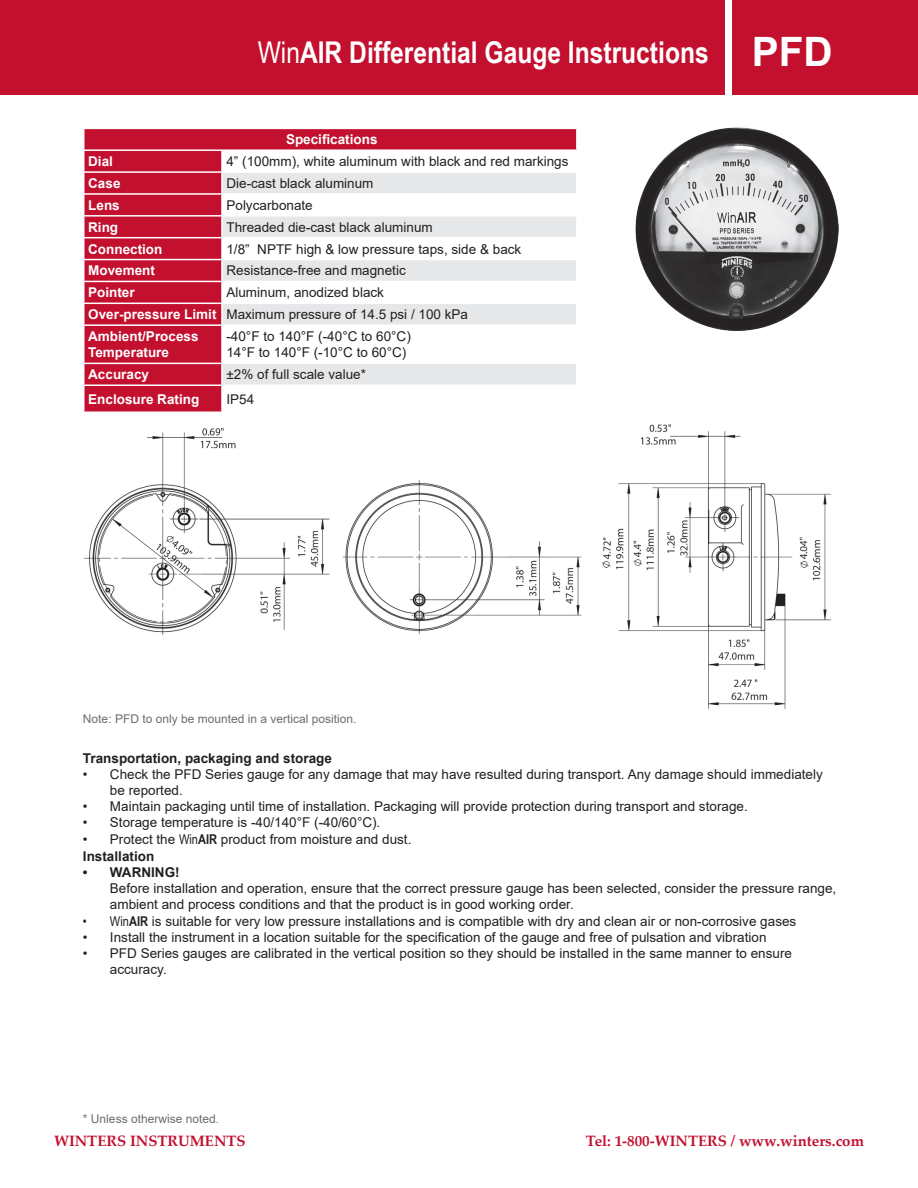
<style>
.page{position:relative;width:918px;height:1188px;background:#fff}
.page>*{position:absolute;margin:0;border:0;box-sizing:border-box;transform-origin:0 0}
.t1{font:700 40.5px "Arial";color:#fff}
.t2{font:700 30px "Arial Narrow";color:#fff}
.t3{font:700 15px "Palatino Linotype";color:#c3102f}
.t4{font:13.5px/16.2px "Arial";color:#231f20}
.t5{font:700 13.5px/16.2px "Arial";color:#fff}
.t6{font:700 13.5px "Arial";color:#231f20}
.t7{font:12px "Arial";color:#6c6d70}
.s1{font-weight:400}
.s2{font-family:"Arial Narrow"}
.s3{font-family:"Arial Narrow";font-weight:700}
</style>
<div class="page">
<div style="left:733px;top:0;width:185px;height:94px;background:#c3102f"></div>
<div style="left:0;top:0;width:724px;height:94px;background:#c3102f"></div>
<img style="left:636px;top:128px;width:203px;height:203px">
<svg style="left:84px;top:129px;width:492px;height:282px;fill:#c3102f"></svg>
<svg style="left:223px;top:173px;width:353px;height:211px;fill:#edeeef"></svg>
<hr style="left:83px;top:149px;width:139px;height:2px;background:#fff">
<hr style="left:222px;top:149px;width:356px;height:2px;background:#fff">
<hr style="left:221px;top:151px;width:2px;height:20px;background:#fff">
<hr style="left:83px;top:171px;width:139px;height:2px;background:#fff">
<hr style="left:222px;top:171px;width:356px;height:2px;background:#fff">
<hr style="left:221px;top:173px;width:2px;height:20px;background:#fff">
<hr style="left:83px;top:193px;width:139px;height:2px;background:#fff">
<hr style="left:222px;top:193px;width:356px;height:2px;background:#fff">
<hr style="left:221px;top:195px;width:2px;height:20px;background:#fff">
<hr style="left:83px;top:215px;width:139px;height:2px;background:#fff">
<hr style="left:222px;top:215px;width:356px;height:2px;background:#fff">
<hr style="left:221px;top:217px;width:2px;height:20px;background:#fff">
<hr style="left:83px;top:237px;width:139px;height:1px;background:#fff">
<hr style="left:222px;top:237px;width:356px;height:1px;background:#fff">
<hr style="left:221px;top:238px;width:2px;height:21px;background:#fff">
<hr style="left:83px;top:259px;width:139px;height:1px;background:#fff">
<hr style="left:222px;top:259px;width:356px;height:1px;background:#fff">
<hr style="left:221px;top:260px;width:2px;height:21px;background:#fff">
<hr style="left:83px;top:281px;width:139px;height:1px;background:#fff">
<hr style="left:222px;top:281px;width:356px;height:1px;background:#fff">
<hr style="left:221px;top:282px;width:2px;height:21px;background:#fff">
<hr style="left:83px;top:303px;width:139px;height:1px;background:#fff">
<hr style="left:222px;top:303px;width:356px;height:1px;background:#fff">
<hr style="left:221px;top:304px;width:2px;height:20px;background:#fff">
<hr style="left:83px;top:324px;width:139px;height:2px;background:#fff">
<hr style="left:222px;top:324px;width:356px;height:2px;background:#fff">
<hr style="left:221px;top:326px;width:2px;height:37px;background:#fff">
<hr style="left:83px;top:363px;width:139px;height:1px;background:#fff">
<hr style="left:222px;top:363px;width:356px;height:1px;background:#fff">
<hr style="left:221px;top:364px;width:2px;height:20px;background:#fff">
<hr style="left:83px;top:384px;width:139px;height:2px;background:#fff">
<hr style="left:222px;top:384px;width:356px;height:2px;background:#fff">
<hr style="left:221px;top:386px;width:2px;height:25px;background:#fff">
<img style="left:83px;top:424px;width:748px;height:285px">
<p class="t2" style="left:258px;top:29px;width:453px"><span class="s1">Win</span>AIR Differential Gauge Instructions</p>
<p class="t1" style="left:752px;top:23px;width:83px">PFD</p>
<p class="t5" style="left:286px;top:132px;width:93px">Specifications</p>
<p class="t5" style="left:88px;top:153px;width:26px">Dial</p>
<p class="t4" style="left:226px;top:153px;width:344px">4” (100mm), white aluminum with black and red markings</p>
<p class="t5" style="left:88px;top:175px;width:34px">-Case</p>
<p class="t4" style="left:226px;top:175px;width:149px">Die-cast black aluminum</p>
<p class="t5" style="left:88px;top:197px;width:33px">Lens</p>
<p class="t4" style="left:226px;top:197px;width:88px">Polycarbonate</p>
<p class="t5" style="left:88px;top:219px;width:31px">Ring</p>
<p class="t4" style="left:226px;top:219px;width:208px">Threaded die-cast black aluminum</p>
<p class="t5" style="left:88px;top:241px;width:76px">Connection</p>
<p class="t4" style="left:226px;top:241px;width:296px">1/8” NPTF high &amp; low pressure taps, side &amp; back</p>
<p class="t5" style="left:88px;top:263px;width:68px">Movement</p>
<p class="t4" style="left:226px;top:262px;width:181px">Resistance-free and magnetic</p>
<p class="t5" style="left:88px;top:285px;width:48px">Pointer</p>
<p class="t4" style="left:226px;top:284px;width:159px">Aluminum, anodized black</p>
<p class="t5" style="left:88px;top:306px;width:130px">Over-pressure Limit</p>
<p class="t4" style="left:226px;top:306px;width:243px">Maximum pressure of 14.5 psi / 100 kPa</p>
<p class="t5" style="left:88px;top:328px;width:112px">Ambient/Process<br>Temperature</p>
<p class="t4" style="left:226px;top:328px;width:186px">-40°F to 140°F (-40°C to 60°C)</p>
<p class="t4" style="left:226px;top:344px;width:181px">14°F to 140°F (-10°C to 60°C)</p>
<p class="t5" style="left:88px;top:367px;width:62px">Accuracy</p>
<p class="t4" style="left:226px;top:366px;width:141px">±2% of full scale value*</p>
<p class="t5" style="left:88px;top:391px;width:113px">Enclosure Rating</p>
<p class="t4" style="left:226px;top:391px;width:29px">IP54</p>
<p class="t7" style="left:83px;top:710px;width:275px">Note: PFD to only be mounted in a vertical position.</p>
<p class="t6" style="left:83px;top:748px;width:251px">Transportation, packaging and storage</p>
<p class="t4" style="left:110px;top:766px;width:714px;text-indent:-27px">• Check the PFD Series gauge for any damage that may have resulted during transport. Any damage should immediately be reported.</p>
<p class="t4" style="left:83px;top:798px;width:666px">• Maintain packaging until time of installation. Packaging will provide protection during transport and storage.</p>
<p class="t4" style="left:83px;top:814px;width:299px">• Storage temperature is -40/140°F (-40/60°C).</p>
<p class="t4" style="left:83px;top:831px;width:330px">• Protect the <span class="s2">Win</span><span class="s3">AIR</span> product from moisture and dust.</p>
<p class="t6" style="left:83px;top:847px;width:73px">Installation</p>
<p class="t6" style="left:83px;top:863px;width:98px">• WARNING!</p>
<p class="t4" style="left:110px;top:880px;width:728px">Before installation and operation, ensure that the correct pressure gauge has been selected, consider the pressure range,</p>
<p class="t4" style="left:110px;top:897px;width:465px">ambient and process conditions and that the product is in good working order.</p>
<p class="t4" style="left:83px;top:913px;width:715px"><span class="s2">• Win</span><span class="s3">AIR</span> is suitable for very low pressure installations and is compatible with dry and clean air or non-corrosive gases</p>
<p class="t4" style="left:83px;top:929px;width:685px">• Install the instrument in a location suitable for the specification of the gauge and free of pulsation and vibration</p>
<p class="t4" style="left:110px;top:945px;width:684px;text-indent:-27px">• PFD Series gauges are calibrated in the vertical position so they should be installed in the same manner to ensure accuracy.</p>
<p class="t7" style="left:83px;top:1111px;width:138px">* Unless otherwise noted.</p>
<p class="t3" style="left:54px;top:1130px;width:193px">WINTERS INSTRUMENTS</p>
<p class="t3" style="left:586px;top:1130px;width:280px">Tel: 1-800-WINTERS / www.winters.com</p>
</div>
